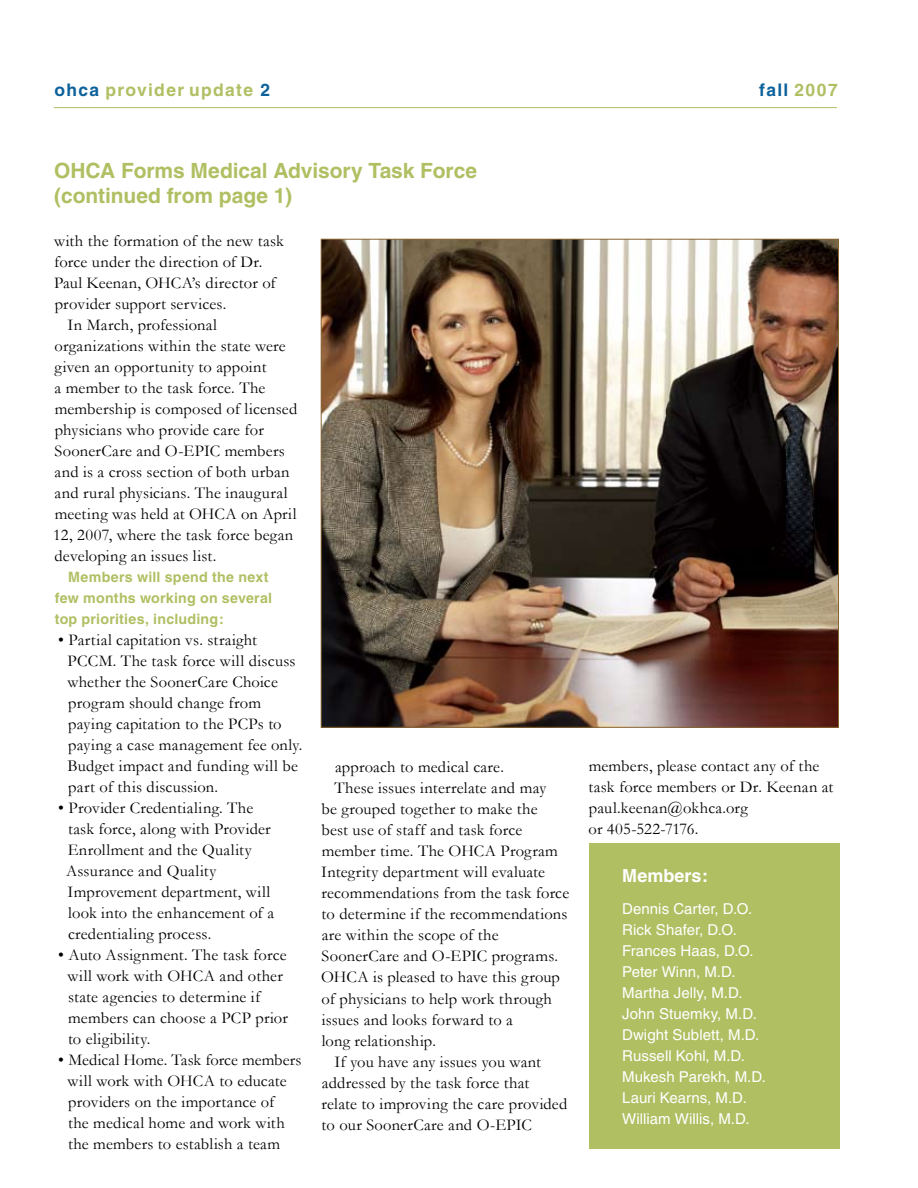
<style>
.page{position:relative;width:918px;height:1188px;background:#fff}
.page>*{position:absolute;margin:0;border:0;box-sizing:border-box;transform-origin:0 0}
.t1{font:700 21px/25.2px "Helvetica";letter-spacing:-.005em;color:#b1bf63}
.t2{font:700 18px "Helvetica";color:#fff}
.t3{font:700 17.4px "Helvetica";letter-spacing:.075em;color:#b1bf63}
.t4{font:700 17.4px "Helvetica";letter-spacing:.075em;color:#0c619b}
.t5{font:16.5px/21px "Garamond";letter-spacing:.01em;color:#000}
.t6{font:15px/21px "Helvetica";letter-spacing:.005em;color:#fff}
.t7{font:700 14.25px/21px "Helvetica";letter-spacing:.015em;color:#b1bf63}
.s1{color:#0c619b}
.s2{color:#b1bf63}
</style>
<div class="page">
<div style="left:590px;top:843px;width:250px;height:306px;background:#b1bf63"></div>
<hr style="left:54px;top:107px;width:783px;height:1px;background:#b1bf63">
<img style="left:323px;top:241px;width:514px;height:485px">
<p class="t3" style="left:55px;top:80px;width:217px"><span class="s1">ohca</span> provider update <span class="s1">2</span></p>
<p class="t4" style="left:759px;top:80px;width:80px">fall <span class="s2">2007</span></p>
<p class="t1" style="left:54px;top:158px;width:425px">OHCA Forms Medical Advisory Task Force (continued from page 1)</p>
<p class="t5" style="left:54px;top:230px;width:231px">with the formation of the new task</p>
<p class="t5" style="left:54px;top:251px;width:210px">force under the direction of Dr.</p>
<p class="t5" style="left:54px;top:272px;width:223px">Paul Keenan, OHCA’s director of</p>
<p class="t5" style="left:55px;top:293px;width:173px">provider support services.</p>
<p class="t5" style="left:67px;top:314px;width:151px">In March, professional</p>
<p class="t5" style="left:55px;top:335px;width:233px">organizations within the state were</p>
<p class="t5" style="left:55px;top:356px;width:213px">given an opportunity to appoint</p>
<p class="t5" style="left:55px;top:377px;width:212px">a member to the task force. The</p>
<p class="t5" style="left:55px;top:398px;width:244px">membership is composed of licensed</p>
<p class="t5" style="left:55px;top:419px;width:211px">physicians who provide care for</p>
<p class="t5" style="left:55px;top:440px;width:232px">SoonerCare and O-EPIC members</p>
<p class="t5" style="left:55px;top:461px;width:237px">and is a cross section of both urban</p>
<p class="t5" style="left:55px;top:482px;width:234px">and rural physicians. The inaugural</p>
<p class="t5" style="left:55px;top:503px;width:243px">meeting was held at OHCA on April</p>
<p class="t5" style="left:53px;top:524px;width:242px">12, 2007, where the task force began</p>
<p class="t5" style="left:55px;top:545px;width:163px">developing an issues list.</p>
<p class="t7" style="left:55px;top:567px;width:219px;text-indent:13px">Members will spend the next few months working on several top priorities, including:</p>
<p class="t5" style="left:68px;top:629px;width:236px;text-indent:-9px">• Partial capitation vs. straight<br>PCCM. The task force will discuss whether the SoonerCare Choice program should change from paying capitation to the PCPs to paying a case management fee only.<br>Budget impact and funding will be part of this discussion.</p>
<p class="t5" style="left:66px;top:797px;width:209px;text-indent:-8px">• Provider Credentialing. The task force, along with Provider<br>Enrollment and the Quality<br>Assurance and Quality<br>Improvement department, will look into the enhancement of a credentialing process.</p>
<p class="t5" style="left:68px;top:944px;width:222px;text-indent:-9px">• Auto Assignment. The task force will work with OHCA and other state agencies to determine if members can choose a PCP prior to eligibility.</p>
<p class="t5" style="left:68px;top:1050px;width:235px;text-indent:-9px">• Medical Home. Task force members will work with OHCA to educate providers on the importance of<br>the medical home and work with the members to establish a team</p>
<p class="t5" style="left:335px;top:757px;width:170px">approach to medical care.</p>
<p class="t5" style="left:334px;top:778px;width:213px">These issues interrelate and may</p>
<p class="t5" style="left:322px;top:799px;width:218px">be grouped together to make the</p>
<p class="t5" style="left:322px;top:820px;width:202px">best use of staff and task force</p>
<p class="t5" style="left:322px;top:841px;width:238px">member time. The OHCA Program</p>
<p class="t5" style="left:321px;top:862px;width:226px">Integrity department will evaluate</p>
<p class="t5" style="left:321px;top:883px;width:249px">recommendations from the task force</p>
<p class="t5" style="left:322px;top:904px;width:247px">to determine if the recommendations</p>
<p class="t5" style="left:322px;top:925px;width:179px">are within the scope of the</p>
<p class="t5" style="left:322px;top:946px;width:238px">SoonerCare and O-EPIC programs.</p>
<p class="t5" style="left:321px;top:967px;width:241px">OHCA is pleased to have this group</p>
<p class="t5" style="left:322px;top:988px;width:232px">of physicians to help work through</p>
<p class="t5" style="left:322px;top:1009px;width:193px">issues and looks forward to a</p>
<p class="t5" style="left:322px;top:1030px;width:116px">long relationship.</p>
<p class="t5" style="left:335px;top:1051px;width:208px">If you have any issues you want</p>
<p class="t5" style="left:322px;top:1072px;width:209px">addressed by the task force that</p>
<p class="t5" style="left:321px;top:1093px;width:247px">relate to improving the care provided</p>
<p class="t5" style="left:322px;top:1114px;width:212px">to our SoonerCare and O-EPIC</p>
<p class="t5" style="left:589px;top:756px;width:246px">members, please contact any of the task force members or Dr. Keenan at paul.keenan@okhca.org<br>or 405-522-7176.</p>
<p class="t2" style="left:622px;top:865px;width:87px">Members:</p>
<p class="t6" style="left:622px;top:898px;width:145px">Dennis Carter, D.O.<br>Rick Shafer, D.O.<br>Frances Haas, D.O.<br>Peter Winn, M.D.<br>Martha Jelly, M.D.<br>John Stuemky, M.D.<br>Dwight Sublett, M.D.<br>Russell Kohl, M.D.<br>Mukesh Parekh, M.D.<br>Lauri Kearns, M.D.<br>William Willis, M.D.</p>
</div>
